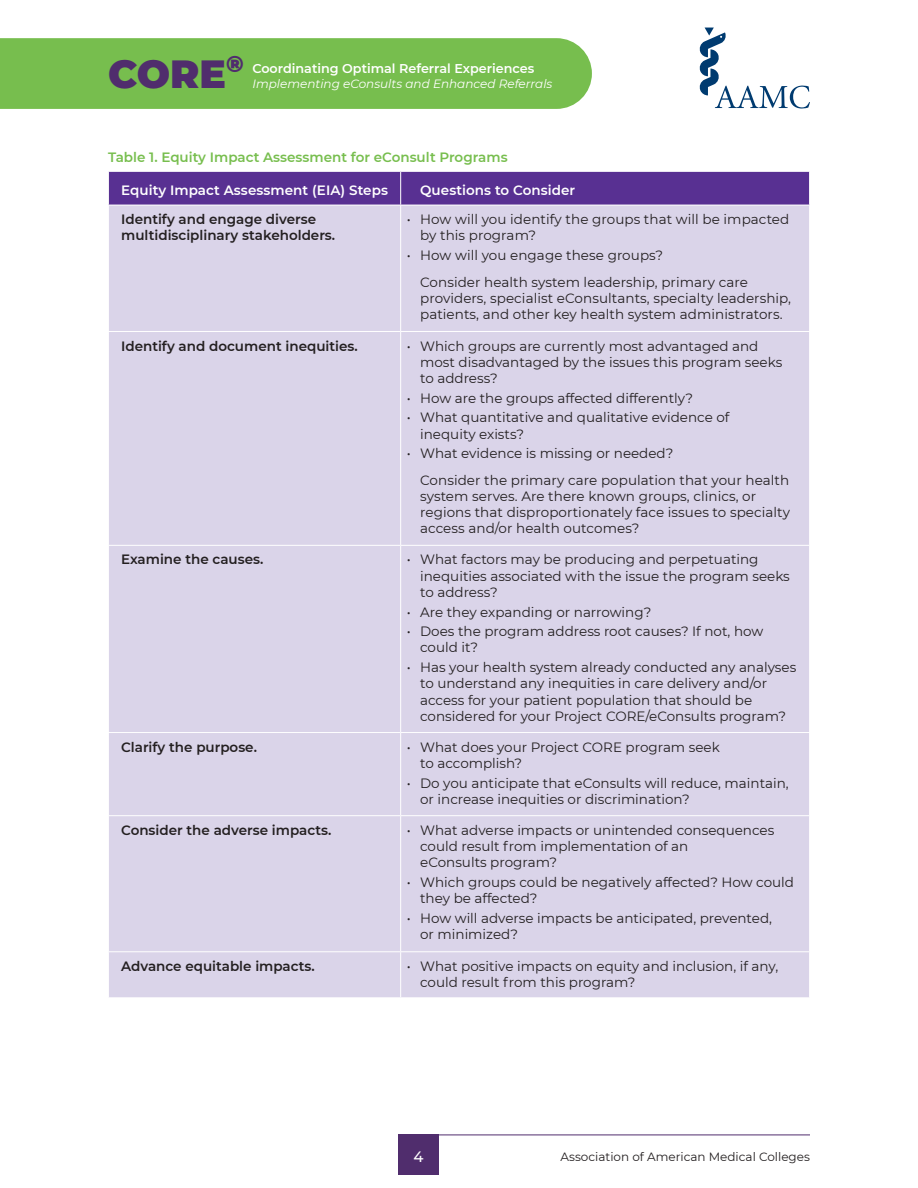
<style>
.page{position:relative;width:918px;height:1188px;background:#fff}
.page>*{position:absolute;margin:0;border:0;box-sizing:border-box;transform-origin:0 0}
.t1{font:900 39.45px "Montserrat";color:#502d6d}
.t2{font:900 22.95px "Montserrat";color:#502d6d}
.t3{font:500 15px "Montserrat";color:#fff}
.Body_Copy{font:13.5px/16.2px "Montserrat";color:#231f20}
.t4{font:600 13.5px/16.2px "Montserrat";color:#231f20}
.Body_Copy-2{font:600 13.5px "Montserrat";letter-spacing:.005em;color:#fff}
.t5{font:600 13.5px "Montserrat";color:#77be4e}
.t6{font:600 12.75px "Montserrat";color:#fff}
.t7{font:italic 12px "Montserrat";color:#fff}
.t8{font:12px "Montserrat";color:#231f20}
</style>
<div class="page">
<div style="left:0;top:38px;width:592px;height:71px;background:#77be4e"></div>
<div style="left:398px;top:1135px;width:41px;height:40px;background:#502d6d"></div>
<hr style="left:398px;top:1135px;width:412px;height:1px;background:#502d6d">
<svg style="left:700px;top:28px;width:110px;height:81px"></svg>
<div style="left:109px;top:172px;width:700px;height:33px;background:#583092"></div>
<div style="left:109px;top:206px;width:700px;height:791px;background:#dad4e9"></div>
<hr style="left:400px;top:172px;width:1px;height:33px;background:#fff">
<hr style="left:400px;top:205px;width:1px;height:126px;background:#fff">
<hr style="left:400px;top:332px;width:1px;height:213px;background:#fff">
<hr style="left:400px;top:546px;width:1px;height:186px;background:#fff">
<hr style="left:400px;top:733px;width:1px;height:82px;background:#fff">
<hr style="left:400px;top:816px;width:1px;height:135px;background:#fff">
<hr style="left:400px;top:952px;width:1px;height:45px;background:#fff">
<hr style="left:108px;top:331px;width:293px;height:1px;background:#fff">
<hr style="left:401px;top:331px;width:409px;height:1px;background:#fff">
<hr style="left:108px;top:545px;width:293px;height:1px;background:#fff">
<hr style="left:401px;top:545px;width:409px;height:1px;background:#fff">
<hr style="left:108px;top:732px;width:293px;height:1px;background:#fff">
<hr style="left:401px;top:732px;width:409px;height:1px;background:#fff">
<hr style="left:108px;top:815px;width:293px;height:1px;background:#fff">
<hr style="left:401px;top:815px;width:409px;height:1px;background:#fff">
<hr style="left:108px;top:951px;width:293px;height:1px;background:#fff">
<hr style="left:401px;top:951px;width:409px;height:1px;background:#fff">
<h2 class="t2" style="left:226px;top:47px;width:19px">®</h2>
<h1 class="t1" style="left:108px;top:44px;width:120px">CORE</h1>
<p class="t6" style="left:252px;top:59px;width:283px">Coordinating Optimal Referral Experiences</p>
<p class="t7" style="left:252px;top:75px;width:302px">Implementing eConsults and Enhanced Referrals</p>
<h3 class="t5" style="left:108px;top:147px;width:401px">Table 1. Equity Impact Assessment for eConsult Programs</h3>
<p class="Body_Copy-2" style="left:121px;top:180px;width:268px">Equity Impact Assessment (EIA) Steps</p>
<p class="Body_Copy-2" style="left:420px;top:180px;width:157px">Questions to Consider</p>
<p class="t4" style="left:121px;top:211px;width:216px">Identify and engage diverse multidisciplinary stakeholders.</p>
<p class="Body_Copy" style="left:420px;top:211px;width:371px;text-indent:-14px">• How will you identify the groups that will be impacted by this program?</p>
<p class="Body_Copy" style="left:407px;top:247px;width:258px">• How will you engage these groups?</p>
<p class="Body_Copy" style="left:420px;top:273px;width:372px">Consider health system leadership, primary care providers, specialist eConsultants, specialty leadership, patients, and other key health system administrators.</p>
<p class="t4" style="left:121px;top:337px;width:238px">Identify and document inequities.</p>
<p class="Body_Copy" style="left:420px;top:337px;width:364px;text-indent:-14px">• Which groups are currently most advantaged and most disadvantaged by the issues this program seeks to address?</p>
<p class="Body_Copy" style="left:407px;top:389px;width:288px">• How are the groups affected differently?</p>
<p class="Body_Copy" style="left:420px;top:409px;width:311px;text-indent:-14px">• What quantitative and qualitative evidence of inequity exists?</p>
<p class="Body_Copy" style="left:407px;top:445px;width:268px">• What evidence is missing or needed?</p>
<p class="Body_Copy" style="left:420px;top:471px;width:371px">Consider the primary care population that your health system serves. Are there known groups, clinics, or regions that disproportionately face issues to specialty access and/or health outcomes?</p>
<p class="t4" style="left:121px;top:551px;width:144px">Examine the causes.</p>
<p class="Body_Copy" style="left:420px;top:551px;width:371px;text-indent:-14px">• What factors may be producing and perpetuating inequities associated with the issue the program seeks to address?</p>
<p class="Body_Copy" style="left:407px;top:603px;width:246px">• Are they expanding or narrowing?</p>
<p class="Body_Copy" style="left:420px;top:623px;width:345px;text-indent:-14px">• Does the program address root causes? If not, how could it?</p>
<p class="Body_Copy" style="left:420px;top:659px;width:378px;text-indent:-14px">• Has your health system already conducted any analyses to understand any inequities in care delivery and/or access for your patient population that should be considered for your Project CORE/eConsults program?</p>
<p class="t4" style="left:121px;top:738px;width:137px">Clarify the purpose.</p>
<p class="Body_Copy" style="left:420px;top:738px;width:301px;text-indent:-14px">• What does your Project CORE program seek to accomplish?</p>
<p class="Body_Copy" style="left:420px;top:774px;width:370px;text-indent:-14px">• Do you anticipate that eConsults will reduce, maintain, or increase inequities or discrimination?</p>
<p class="t4" style="left:121px;top:821px;width:212px">Consider the adverse impacts.</p>
<p class="Body_Copy" style="left:420px;top:821px;width:356px;text-indent:-14px">• What adverse impacts or unintended consequences could result from implementation of an<br>eConsults program?</p>
<p class="Body_Copy" style="left:420px;top:874px;width:375px;text-indent:-14px">• Which groups could be negatively affected? How could they be affected?</p>
<p class="Body_Copy" style="left:420px;top:909px;width:353px;text-indent:-14px">• How will adverse impacts be anticipated, prevented, or minimized?</p>
<p class="t4" style="left:121px;top:957px;width:195px">Advance equitable impacts.</p>
<p class="Body_Copy" style="left:420px;top:957px;width:360px;text-indent:-14px">• What positive impacts on equity and inclusion, if any, could result from this program?</p>
<p class="t3" style="left:413px;top:1146px;width:12px">4</p>
<p class="t8" style="left:561px;top:1148px;width:251px">Association of American Medical Colleges</p>
</div>
